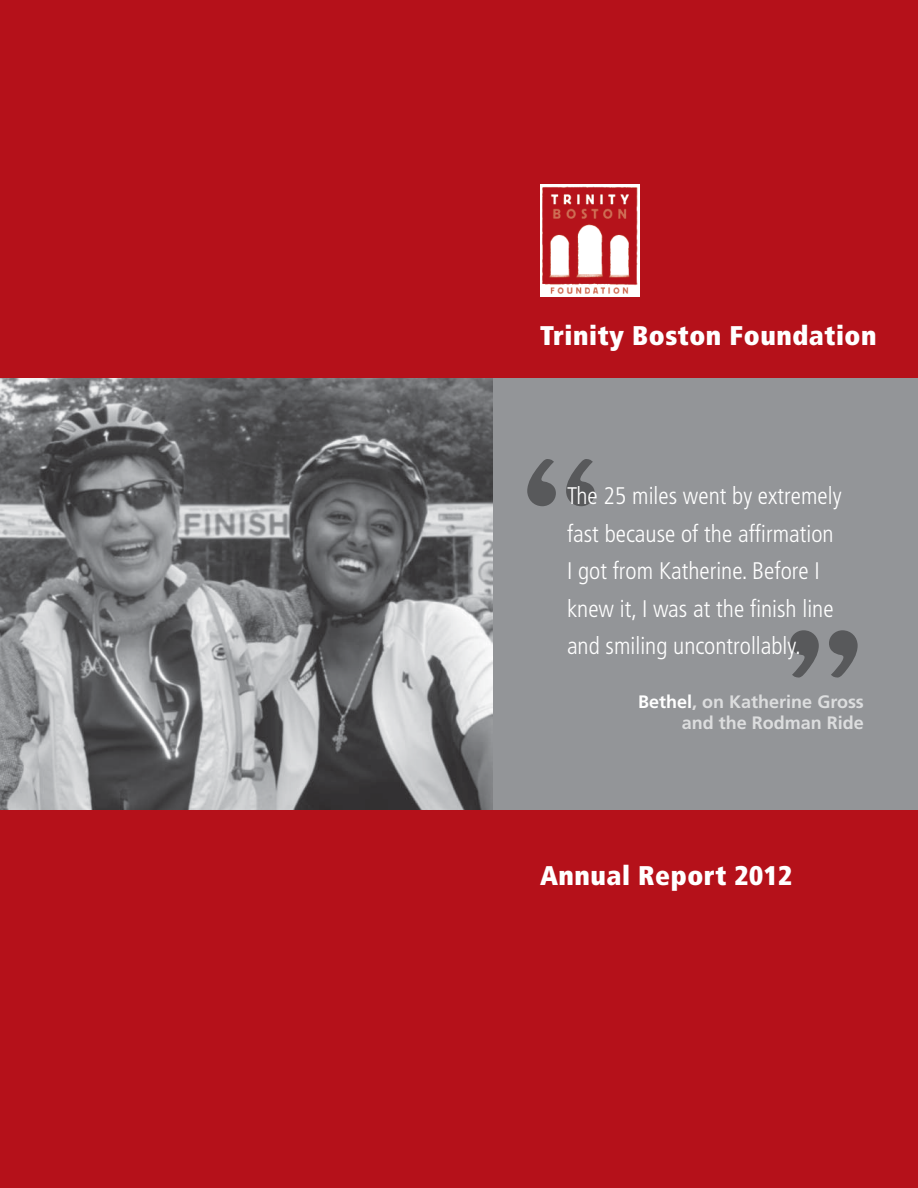
<style>
.page{position:relative;width:918px;height:1188px;background:#b5111a}
.page>*{position:absolute;margin:0;border:0;box-sizing:border-box;transform-origin:0 0}
.t1{font:900 condensed 27px "Frutiger";letter-spacing:.02em;color:#fff}
.t2{font:300 condensed 24px/37.5px "Frutiger";color:#fff}
.t3{font:700 18px/21px "Frutiger";color:#dcddde;text-align:right}
.s1{color:#fff}
</style>
<div class="page">
<div style="left:0;top:378px;width:918px;height:432px;background:#939598"></div>
<img style="left:540px;top:184px;width:99px;height:113px">
<svg style="left:527px;top:459px;width:68px;height:47px"></svg>
<svg style="left:790px;top:630px;width:68px;height:48px"></svg>
<img style="left:0;top:378px;width:492px;height:432px">
<p class="t1" style="left:540px;top:325px;width:338px">Trinity Boston Foundation</p>
<p class="t2" style="left:567px;top:479px;width:276px">The 25 miles went by extremely fast because of the affirmation<br>I got from Katherine. Before I knew it, I was at the finish line and smiling uncontrollably.</p>
<p class="t3" style="left:638px;top:693px;width:227px"><span class="s1">Bethel</span>, on Katherine Gross and the Rodman Ride</p>
<p class="t1" style="left:540px;top:865px;width:254px">Annual Report 2012</p>
</div>
